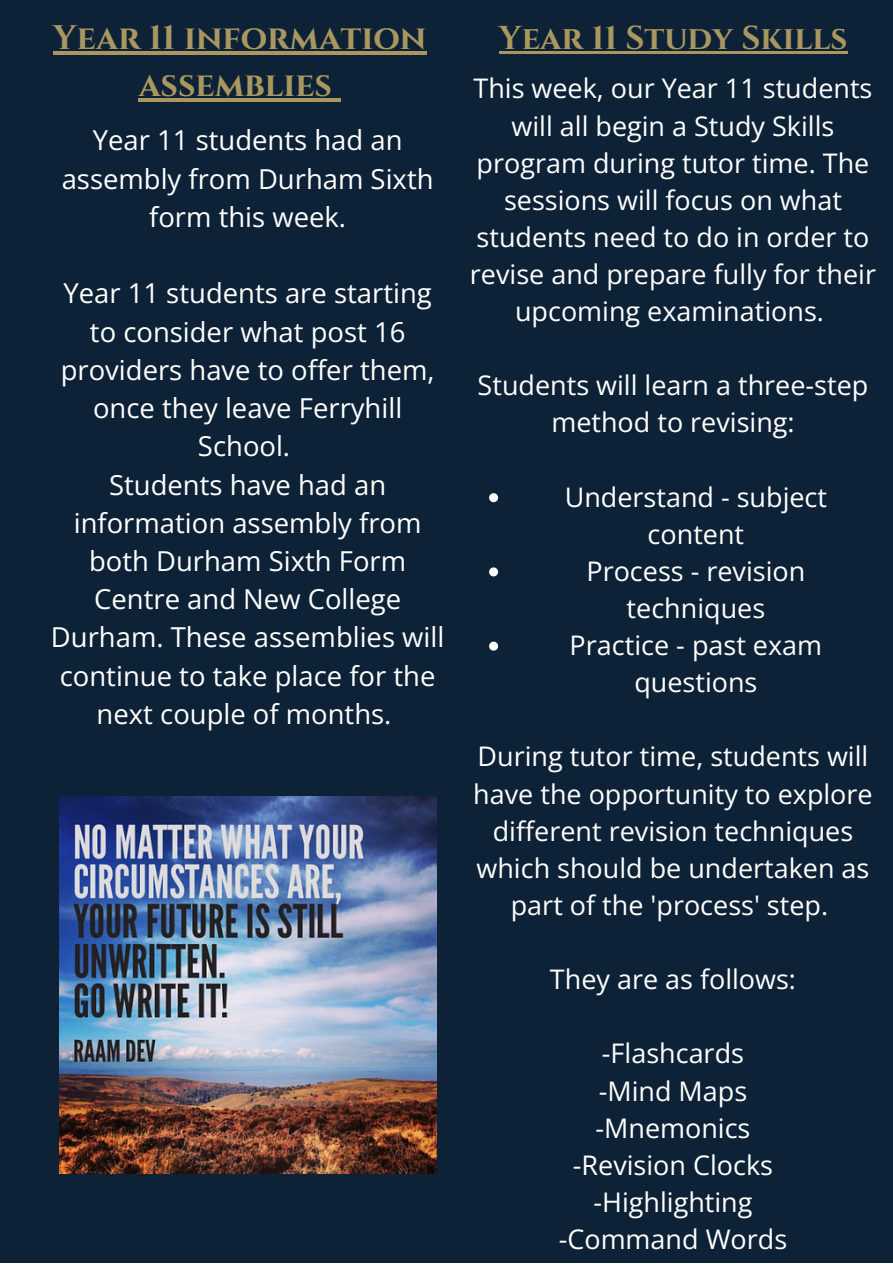
<style>
.page{position:relative;width:893px;height:1264px;background:#fff}
.page>*{position:absolute;margin:0;border:0;box-sizing:border-box;transform-origin:0 0}
.t1{font:700 34.05px/47.2px "Cinzel";color:#aa9760;text-align:center}
.t2{font:700 33px "Cinzel";color:#aa9760}
.t3{font:27.45px/38.2px "Open Sans";color:#fff;text-align:center}
.t4{font:27px/37px "Open Sans";color:#fff;text-align:center}
</style>
<div class="page">
<div style="left:0;top:0;width:892px;height:1262px;background:#0d2236"></div>
<svg style="left:489px;top:493px;width:9px;height:9px"></svg>
<svg style="left:489px;top:567px;width:9px;height:9px"></svg>
<svg style="left:489px;top:641px;width:9px;height:9px"></svg>
<img style="left:59px;top:796px;width:377px;height:377px">
<hr style="left:498px;top:51px;width:349px;height:2px;background:#aa9760">
<hr style="left:53px;top:51px;width:373px;height:3px;background:#aa9760">
<hr style="left:139px;top:98px;width:193px;height:3px;background:#aa9760">
<svg style="left:332px;top:98px;width:8px;height:3px"></svg>
<p class="t1" style="left:53px;top:15px;width:375px">Year 11 information assemblies</p>
<p class="t3" style="left:62px;top:121px;width:373px">Year 11 students had an assembly from Durham Sixth form this week.</p>
<p class="t3" style="left:61px;top:273px;width:375px">Year 11 students are starting to consider what post 16 providers have to offer them, once they leave Ferryhill<br>School.</p>
<p class="t3" style="left:51px;top:464px;width:395px">Students have had an information assembly from both Durham Sixth Form<br>Centre and New College<br>Durham. These assemblies will continue to take place for the next couple of months.</p>
<p class="t2" style="left:498px;top:17px;width:350px">Year 11 Study Skills</p>
<p class="t4" style="left:470px;top:69px;width:407px">This week, our Year 11 students will all begin a Study Skills program during tutor time. The sessions will focus on what students need to do in order to revise and prepare fully for their upcoming examinations.</p>
<p class="t4" style="left:477px;top:366px;width:392px">Students will learn a three-step method to revising:</p>
<p class="t4" style="left:564px;top:477px;width:264px">Understand - subject content</p>
<p class="t4" style="left:586px;top:552px;width:220px">Process - revision techniques</p>
<p class="t4" style="left:569px;top:626px;width:254px">Practice - past exam questions</p>
<p class="t4" style="left:473px;top:737px;width:401px">During tutor time, students will have the opportunity to explore different revision techniques which should be undertaken as part of the 'process' step.</p>
<p class="t4" style="left:550px;top:960px;width:247px">They are as follows:</p>
<p class="t4" style="left:602px;top:1034px;width:144px">-Flashcards</p>
<p class="t4" style="left:598px;top:1071px;width:150px">-Mind Maps</p>
<p class="t4" style="left:595px;top:1108px;width:156px">-Mnemonics</p>
<p class="t4" style="left:573px;top:1145px;width:202px">-Revision Clocks</p>
<p class="t4" style="left:593px;top:1182px;width:160px">-Highlighting</p>
<p class="t4" style="left:558px;top:1219px;width:230px">-Command Words</p>
</div>
